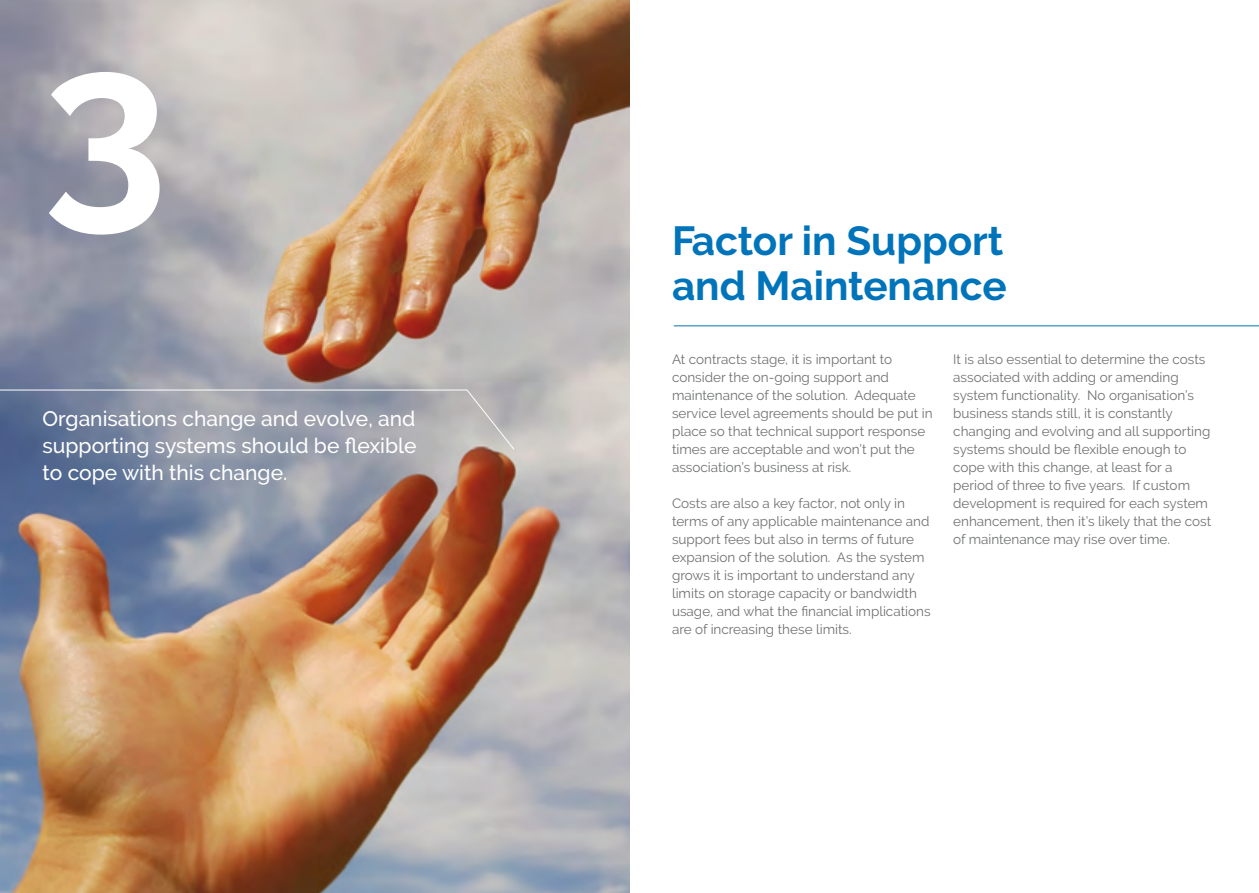
<style>
.page{position:relative;width:1259px;height:893px;background:#fff}
.page>*{position:absolute;margin:0;border:0;box-sizing:border-box;transform-origin:0 0}
.t1{font:700 225px "Raleway";color:#fff}
.t2{font:700 40.5px/45px "Raleway";color:#0074ba}
.t3{font:500 21px/27px "Raleway";color:#fff}
.t4{font:13.5px/18px "Raleway";color:#707172}
</style>
<div class="page">
<img style="left:0;top:0;width:629px;height:893px">
<hr style="left:674px;top:325px;width:585px;height:1px;background:#0074ba">
<svg style="left:0;top:389px;width:515px;height:62px;background:#949aa9"></svg>
<p class="t1" style="left:43px;top:-6px;width:127px">3</p>
<p class="t3" style="left:43px;top:405px;width:375px">Organisations change and evolve, and supporting systems should be flexible</p>
<p class="t3" style="left:43px;top:459px;width:246px">to cope with this change.</p>
<p class="t2" style="left:672px;top:219px;width:336px">Factor in Support and Maintenance</p>
<p class="t4" style="left:672px;top:350px;width:262px">At contracts stage, it is important to consider the on-going support and maintenance of the solution. Adequate service level agreements should be put in place so that technical support response times are acceptable and won’t put the association’s business at risk.</p>
<p class="t4" style="left:672px;top:494px;width:260px">Costs are also a key factor, not only in terms of any applicable maintenance and support fees but also in terms of future expansion of the solution. As the system grows it is important to understand any limits on storage capacity or bandwidth usage, and what the financial implications are of increasing these limits.</p>
<p class="t4" style="left:953px;top:350px;width:259px">It is also essential to determine the costs associated with adding or amending system functionality. No organisation’s business stands still, it is constantly changing and evolving and all supporting systems should be flexible enough to cope with this change, at least for a period of three to five years. If custom development is required for each system enhancement, then it’s likely that the cost of maintenance may rise over time.</p>
</div>
